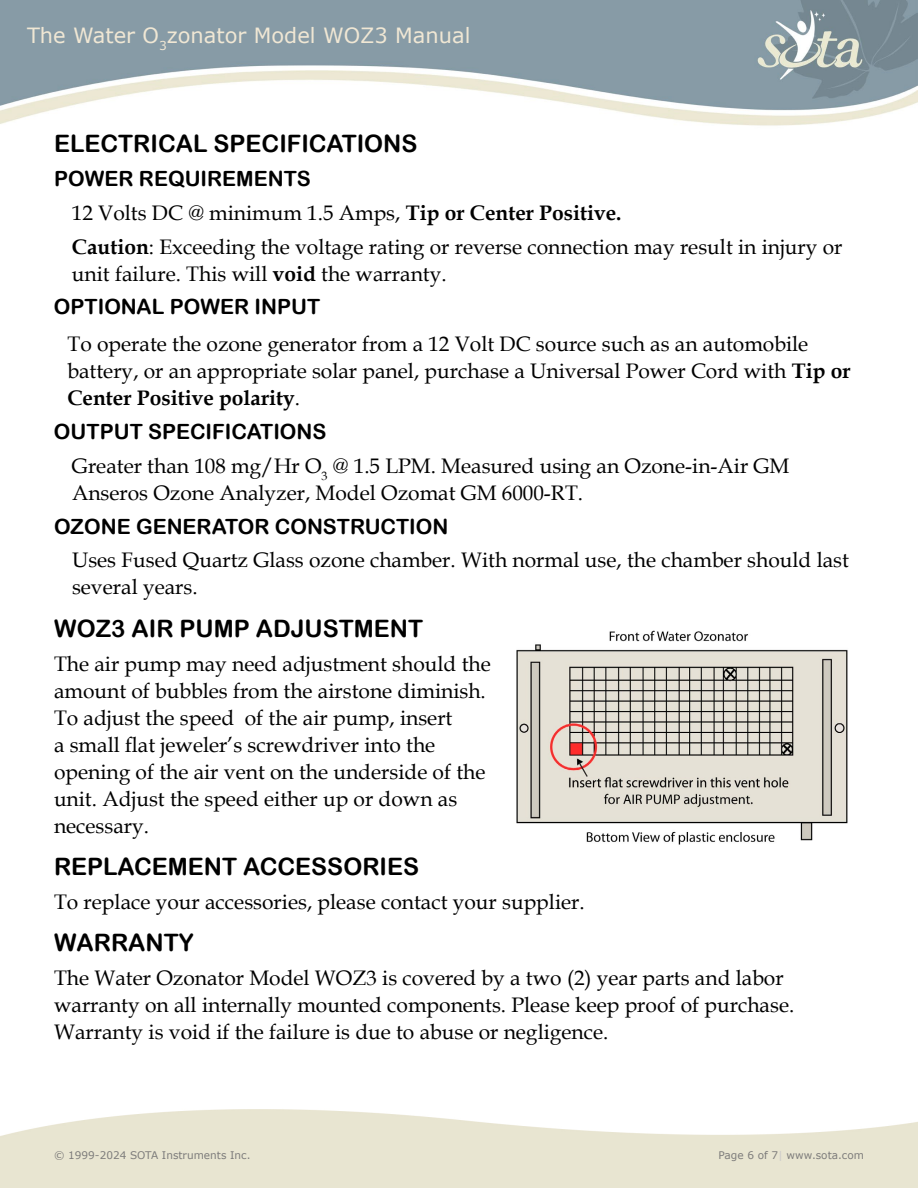
<style>
.page{position:relative;width:918px;height:1188px;background:#fff}
.page>*{position:absolute;margin:0;border:0;box-sizing:border-box;transform-origin:0 0}
.t1{font:24px "Arial Rounded MT Bold";color:#000}
.t2{font:21px/27px "Book Antiqua";color:#000}
.t3{font:21px "Arial Rounded MT Bold";color:#000}
.t4{font:21px "Verdana";color:#f0e7d4}
.t5{font:10.5px "Verdana";color:#7d7c7b}
.s1{font-weight:700}
.s2{color:#cbcaca}
</style>
<div class="page">
<img style="left:0;top:0;width:918px;height:126px">
<img style="left:516px;top:630px;width:332px;height:215px">
<p class="t4" style="left:27px;top:21px;width:445px">The Water O<sub>3</sub>zonator Model WOZ3 Manual</p>
<p class="t1" style="left:54px;top:130px;width:48px">ELECT</p>
<p class="t1" style="left:133px;top:130px;width:193px">RICAL SPECIFICAT</p>
<p class="t1" style="left:357px;top:130px;width:26px">IONS</p>
<p class="t3" style="left:54px;top:166px;width:17px">POWE</p>
<p class="t3" style="left:119px;top:166px;width:150px">R REQU IREMENTS</p>
<p class="t2" style="left:72px;top:195px;width:772px;line-height:33.8px">12 Volts DC @ minimum 1.5 Amps, <span class="s1">Tip or Center Positive.<br>Caution</span>: Exceeding the voltage rating or reverse connection may result in injury or</p>
<p class="t2" style="left:72px;top:260px;width:376px">unit failure. This will <span class="s1">void</span> the warranty.</p>
<p class="t3" style="left:54px;top:295px;width:67px">OPTIONA</p>
<p class="t3" style="left:152px;top:295px;width:35px">L POWE</p>
<p class="t3" style="left:234px;top:295px;width:72px">R INPUT</p>
<p class="t2" style="left:68px;top:330px;width:785px">To operate the ozone generator from a 12 Volt DC source such as an automobile battery, or an appropriate solar panel, purchase a Universal Power Cord with <span class="s1">Tip or<br>Center Positive polarity</span>.</p>
<p class="t3" style="left:54px;top:419px;width:193px">OUTPUT SPECIFICAT</p>
<p class="t3" style="left:273px;top:419px;width:23px">IONS</p>
<p class="t2" style="left:72px;top:452px;width:701px">Greater than 108 mg/Hr O<sub>3</sub> @ 1.5 LPM. Measured using an Ozone-in-Air GM<br>Anseros Ozone Analyzer, Model Ozomat GM 6000-RT .</p>
<p class="t3" style="left:54px;top:514px;width:47px">OZONE</p>
<p class="t3" style="left:136px;top:514px;width:16px">GENE</p>
<p class="t3" style="left:197px;top:514px;width:30px">RATO</p>
<p class="t3" style="left:254px;top:514px;width:52px">R CONST</p>
<p class="t3" style="left:350px;top:514px;width:30px">RUCT</p>
<p class="t3" style="left:409px;top:514px;width:23px">ION</p>
<p class="t2" style="left:72px;top:546px;width:779px">Uses Fused Quartz Glass ozone chamber. With normal use, the chamber should last several years.</p>
<p class="t1" style="left:54px;top:614px;width:268px">WOZ3 AIR PU MP ADJUST</p>
<p class="t1" style="left:354px;top:614px;width:37px">MENT</p>
<p class="t2" style="left:54px;top:649px;width:438px">The air pump may need adjustment should the amount of bubbles from the airstone diminish.<br>To adjust the speed of the air pump, insert<br>a small flat jeweler’s screwdriver into the opening of the air vent on the underside of the unit. Adjust the speed either up or down as necessary.</p>
<p class="t1" style="left:54px;top:852px;width:81px">REPLACE</p>
<p class="t1" style="left:168px;top:852px;width:37px">MENT</p>
<p class="t1" style="left:243px;top:852px;width:18px">ACCESSO</p>
<p class="t1" style="left:362px;top:852px;width:41px">RIES</p>
<p class="t2" style="left:54px;top:887px;width:532px">To replace your accessories, please contact your supplier.</p>
<p class="t1" style="left:54px;top:928px;width:140px">WARRANTY</p>
<p class="t2" style="left:54px;top:964px;width:742px">The Water Ozonator Model WOZ3 is covered by a two (2) year parts and labor warranty on all internally mounted components. Please keep proof of purchase.<br>Warranty is void if the failure is due to abuse or negligence.</p>
<p class="t5" style="left:54px;top:1148px;width:198px">© 1999-2024 SOTA Instruments Inc.</p>
<p class="t5" style="left:718px;top:1148px;width:147px">Page 6 of 7<span class="s2">|</span> www.sota.com</p>
</div>
